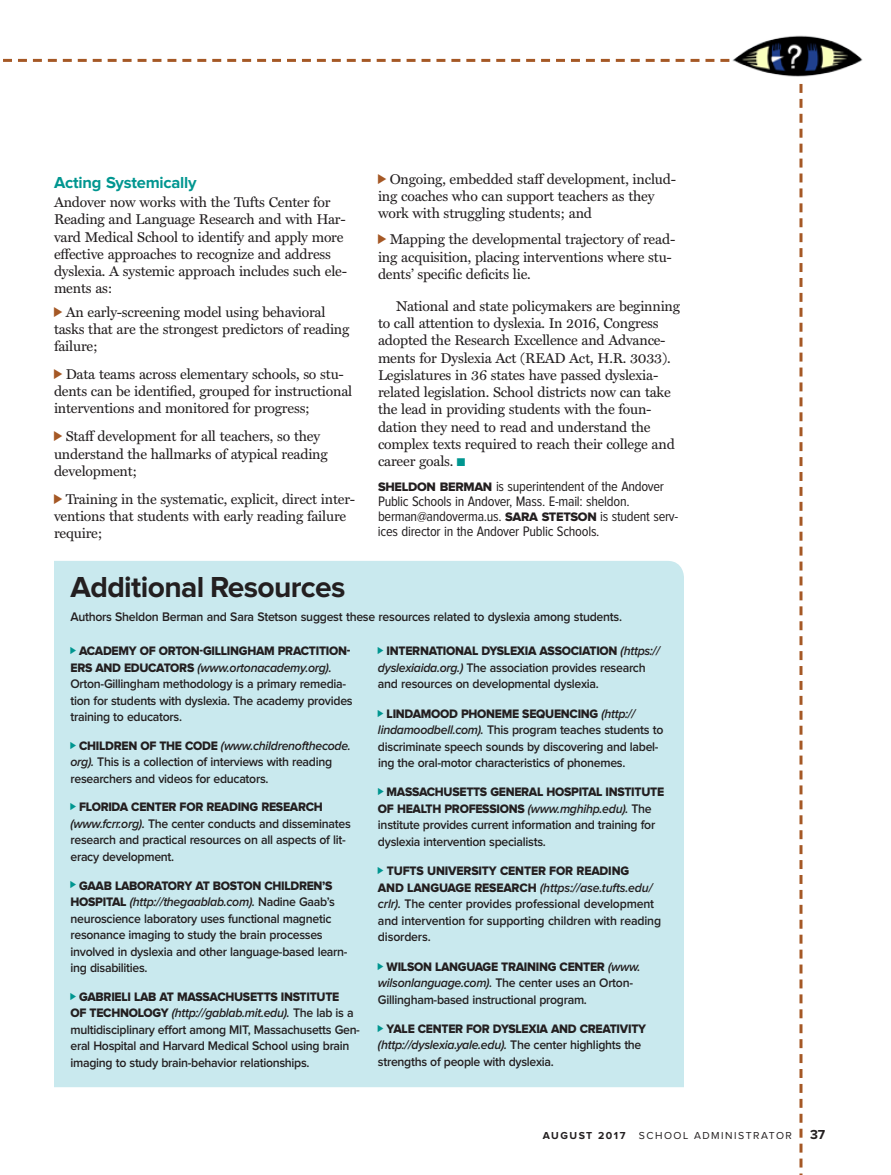
<style>
.page{position:relative;width:891px;height:1175px;background:#fff}
.page>*{position:absolute;margin:0;border:0;box-sizing:border-box;transform-origin:0 0}
.t1{font:700 30px "Proxima Nova";letter-spacing:-.02em;color:#231f20}
.t2{font:700 16.5px "Proxima Nova";letter-spacing:-.015em;color:#009690}
.t3{font:14.25px/17.2px "Miller Text";letter-spacing:-.015em;color:#231f20}
.t4{font:14.25px/15px "Proxima Nova Cond";letter-spacing:-.02em;color:#231f20}
.t5{font:700 13.5px "Proxima Nova";color:#231f20}
.t6{font:600 12.9px/16.5px "Proxima Nova";letter-spacing:-.025em;color:#231f20;scale:.95 1}
.t7{font:12.75px/16.5px "Proxima Nova Extrabld";letter-spacing:-.025em;color:#231f20;scale:.95 1}
.t8{font:10.5px "Proxima Nova";letter-spacing:.14em;color:#231f20}
.t9{font:700 10.5px "Proxima Nova";letter-spacing:.14em;color:#231f20}
.s1{color:#a55825}
.s2{color:#009690}
.s3{font-family:"Proxima Nova Extrabld";font-size:12.75px}
.s4{font-family:"Proxima Nova Extrabld";font-weight:400;font-size:12.75px}
.s5{font-style:italic}
.s6{font-family:"Proxima Nova";font-weight:600;font-style:italic;font-size:12.9px}
.s7{font-family:"Proxima Nova";font-weight:600;font-size:12.9px}
</style>
<div class="page">
<svg style="left:800px;top:83px;width:2px;height:1091px"></svg>
<div style="left:54px;top:561px;width:630px;height:526px;background:#c9e9ee"></div>
<svg style="left:3px;top:59px;width:727px;height:3px"></svg>
<img style="left:732px;top:35px;width:131px;height:42px">
<svg style="left:70px;top:647px;width:6px;height:7px"></svg>
<svg style="left:70px;top:742px;width:6px;height:7px"></svg>
<svg style="left:70px;top:803px;width:6px;height:7px"></svg>
<svg style="left:70px;top:881px;width:6px;height:7px"></svg>
<svg style="left:70px;top:992px;width:6px;height:7px"></svg>
<svg style="left:378px;top:647px;width:6px;height:7px"></svg>
<svg style="left:378px;top:709px;width:6px;height:7px"></svg>
<svg style="left:378px;top:788px;width:6px;height:7px"></svg>
<svg style="left:378px;top:867px;width:6px;height:7px"></svg>
<svg style="left:378px;top:962px;width:6px;height:7px"></svg>
<svg style="left:378px;top:1024px;width:6px;height:7px"></svg>
<p class="t2" style="left:54px;top:175px;width:144px">Acting Systemically</p>
<p class="t3" style="left:54px;top:194px;width:295px">Andover now works with the Tufts Center for Reading and Language Research and with Har&shy;vard Medical School to identify and apply more effective approaches to recognize and address dyslexia. A systemic approach includes such ele&shy;ments as:</p>
<p class="t3" style="left:54px;top:303px;width:297px"><span class="s1">●l</span> An early-screening model using behavioral tasks that are the strongest predictors of reading failure;</p>
<p class="t3" style="left:54px;top:366px;width:300px"><span class="s1">●l</span> Data teams across elementary schools, so stu&shy;dents can be identified, grouped for instructional interventions and monitored for progress;</p>
<p class="t3" style="left:54px;top:428px;width:275px"><span class="s1">●l</span> Staff development for all teachers, so they understand the hallmarks of atypical reading development;</p>
<p class="t3" style="left:54px;top:490px;width:303px"><span class="s1">●l</span> Training in the systematic, explicit, direct inter&shy;ventions that students with early reading failure require;</p>
<p class="t3" style="left:378px;top:170px;width:300px"><span class="s1">●l</span> Ongoing, embedded staff development, includ&shy;ing coaches who can support teachers as they work with struggling students; and</p>
<p class="t3" style="left:378px;top:231px;width:299px"><span class="s1">●l</span> Mapping the developmental trajectory of read&shy;ing acquisition, placing interventions where stu&shy;dents’ specific deficits lie.</p>
<p class="t3" style="left:378px;top:297px;width:304px;text-indent:18px">National and state policymakers are beginning to call attention to dyslexia. In 2016, Congress adopted the Research Excellence and Advance&shy;ments for Dyslexia Act (READ Act, H.R. 3033).<br>Legislatures in 36 states have passed dyslexia&shy;related legislation. School districts now can take the lead in providing students with the foun&shy;dation they need to read and understand the complex texts required to reach their college and career goals. <span class="s2">■</span></p>
<p class="t4" style="left:378px;top:480px;width:302px"><span class="s3">SHELDON BERMAN</span> is superintendent of the Andover Public Schools in Andover, Mass. E-mail: sheldon. berman@andoverma.us. <span class="s3">SARA STETSON</span> is student serv&shy;ices director in the Andover Public Schools.</p>
<h1 class="t1" style="left:70px;top:573px;width:277px">Additional Resources</h1>
<p class="t6" style="left:70px;top:609px;width:582px">Authors Sheldon Berman and Sara Stetson suggest these resources related to dyslexia among students.</p>
<p class="t7" style="left:79px;top:643px;width:287px">ACADEMY OF ORTON-GILLINGHAM PRACTITION-</p>
<p class="t6" style="left:70px;top:660px;width:299px"><span class="s4">ERS AND EDUCATORS</span> <span class="s5">(www.ortonacademy.org).<br></span>Orton-Gillingham methodology is a primary remedia&shy;tion for students with dyslexia. The academy provides training to educators.</p>
<p class="t6" style="left:70px;top:738px;width:297px;text-indent:9px"><span class="s4">CHILDREN OF THE CODE</span> <span class="s5">(www.childrenofthecode. org).</span> This is a collection of interviews with reading researchers and videos for educators.</p>
<p class="t7" style="left:79px;top:799px;width:258px">FLORIDA CENTER FOR READING RESEARCH</p>
<p class="t6" style="left:70px;top:816px;width:297px"><span class="s5">(www.fcrr.org).</span> The center conducts and disseminates research and practical resources on all aspects of lit&shy;eracy development.</p>
<p class="t7" style="left:79px;top:877px;width:268px">GAAB LABORATORY AT BOSTON CHILDREN’S</p>
<p class="t6" style="left:70px;top:894px;width:293px"><span class="s4">HOSPITAL</span> <span class="s5">(http://thegaablab.com).</span> Nadine Gaab’s neuroscience laboratory uses functional magnetic resonance imaging to study the brain processes involved in dyslexia and other language-based learn&shy;ing disabilities.</p>
<p class="t7" style="left:79px;top:988px;width:275px">GABRIELI LAB AT MASSACHUSETTS INSTITUTE</p>
<p class="t6" style="left:70px;top:1005px;width:306px"><span class="s4">OF TECHNOLOGY</span> <span class="s5">(http://gablab.mit.edu).</span> The lab is a multidisciplinary effort among MIT, Massachusetts Gen&shy;eral Hospital and Harvard Medical School using brain imaging to study brain-behavior relationships.</p>
<p class="t7" style="left:387px;top:643px;width:289px">INTERNATIONAL DYSLEXIA ASSOCIATION <span class="s6">(https://</span></p>
<p class="t6" style="left:378px;top:660px;width:283px"><span class="s5">dyslexiaida.org.)</span> The association provides research and resources on developmental dyslexia.</p>
<p class="t7" style="left:387px;top:705px;width:263px">LINDAMOOD PHONEME SEQUENCING <span class="s6">(http://</span></p>
<p class="t6" style="left:378px;top:722px;width:302px"><span class="s5">lindamoodbell.com).</span> This program teaches students to discriminate speech sounds by discovering and label&shy;ing the oral-motor characteristics of phonemes.</p>
<p class="t7" style="left:378px;top:784px;width:303px;text-indent:9px">MASSACHUSETTS GENERAL HOSPITAL INSTITUTE<br>OF HEALTH PROFESSIONS <span class="s6">(www.mghihp.edu).</span> <span class="s7">The</span></p>
<p class="t6" style="left:378px;top:817px;width:293px">institute provides current information and training for dyslexia intervention specialists.</p>
<p class="t7" style="left:387px;top:863px;width:257px">TUFTS UNIVERSITY CENTER FOR READING</p>
<p class="t6" style="left:378px;top:879px;width:300px"><span class="s4">AND LANGUAGE RESEARCH</span> <span class="s5">(https://ase.tufts.edu/ crlr).</span> The center provides professional development and intervention for supporting children with reading disorders.</p>
<p class="t7" style="left:387px;top:958px;width:269px">WILSON LANGUAGE TRAINING CENTER <span class="s6">(www.</span></p>
<p class="t6" style="left:378px;top:975px;width:270px"><span class="s5">wilsonlanguage.com).</span> The center uses an Orton-<br>Gillingham-based instructional program.</p>
<p class="t7" style="left:387px;top:1020px;width:275px">YALE CENTER FOR DYSLEXIA AND CREATIVITY</p>
<p class="t6" style="left:378px;top:1037px;width:279px"><span class="s5">(http://dyslexia.yale.edu).</span> The center highlights the strengths of people with dyslexia.</p>
<p class="t9" style="left:543px;top:1130px;width:84px">August 2017</p>
<p class="t8" style="left:639px;top:1130px;width:155px">SCHOOL ADMINISTRATOR</p>
<p class="t5" style="left:810px;top:1128px;width:17px">37</p>
</div>
